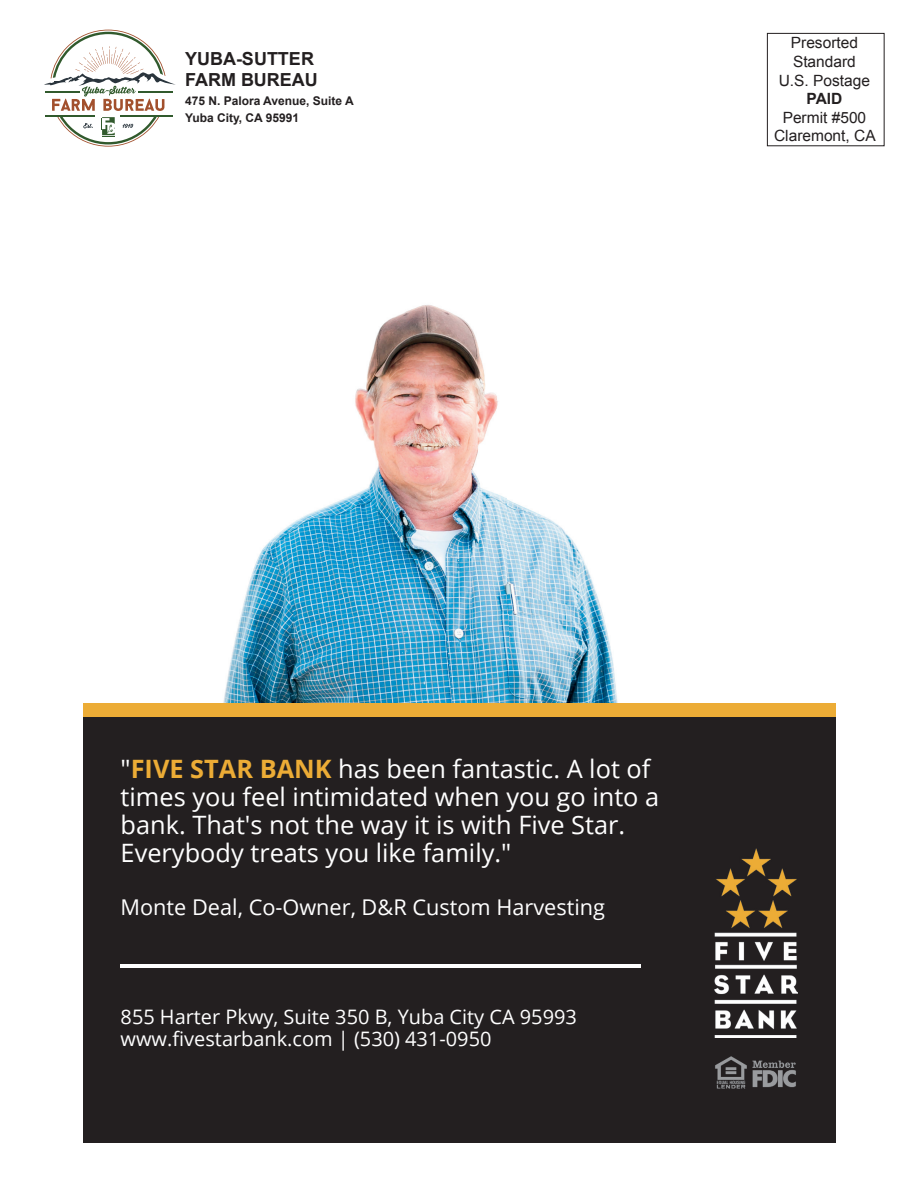
<style>
.page{position:relative;width:918px;height:1188px;background:#fff}
.page>*{position:absolute;margin:0;border:0;box-sizing:border-box;transform-origin:0 0}
.t1{font:25.35px/28px "Open Sans";color:#fff}
.t2{font:21.75px "Open Sans";color:#fff}
.t3{font:19.95px/21.8px "Open Sans";color:#fff}
.t4{font:700 18px/21.6px "Arial";color:#231f20}
.t5{font:15.45px/18.6px "Arial";color:#231f20;text-align:center}
.t6{font:700 15.45px "Arial";color:#231f20}
.t7{font:700 12px/16.5px "Arial";color:#231f20}
.s1{font-weight:700;color:#ecac36}
</style>
<div class="page">
<svg style="left:44px;top:30px;width:132px;height:117px"></svg>
<img style="left:154px;top:305px;width:556px;height:399px">
<div style="left:83px;top:710px;width:753px;height:433px;background:#231f20"></div>
<img style="left:714px;top:849px;width:83px;height:189px">
<img style="left:715px;top:1056px;width:81px;height:33px">
<hr style="left:120px;top:964px;width:521px;height:4px;background:#fff">
<div style="left:83px;top:704px;width:753px;height:13px;background:#ecac36"></div>
<div style="left:767px;top:33px;width:118px;height:113px;border:1px solid #231f20"></div>
<p class="t4" style="left:185px;top:48px;width:134px">YUBA-SUTTER<br>FARM BUREAU</p>
<p class="t7" style="left:185px;top:93px;width:170px">475 N. Palora Avenue, Suite A<br>Yuba City, CA 95991</p>
<p class="t5" style="left:779px;top:34px;width:93px">Presorted<br>Standard<br>U.S. Postage</p>
<p class="t6" style="left:807px;top:90px;width:37px">PAID</p>
<p class="t5" style="left:774px;top:108px;width:103px">Permit #500<br>Claremont, CA</p>
<p class="t1" style="left:121px;top:754px;width:540px">"<span class="s1">FIVE STAR BANK</span> has been fantastic. A lot of times you feel intimidated when you go into a bank. That's not the way it is with Five Star.<br>Everybody treats you like family."</p>
<p class="t2" style="left:121px;top:892px;width:486px">Monte Deal, Co-Owner, D&amp;R Custom Harvesting</p>
<p class="t3" style="left:121px;top:1005px;width:458px">855 Harter Pkwy, Suite 350 B, Yuba City CA 95993 www.fivestarbank.com | (530) 431-0950</p>
</div>
